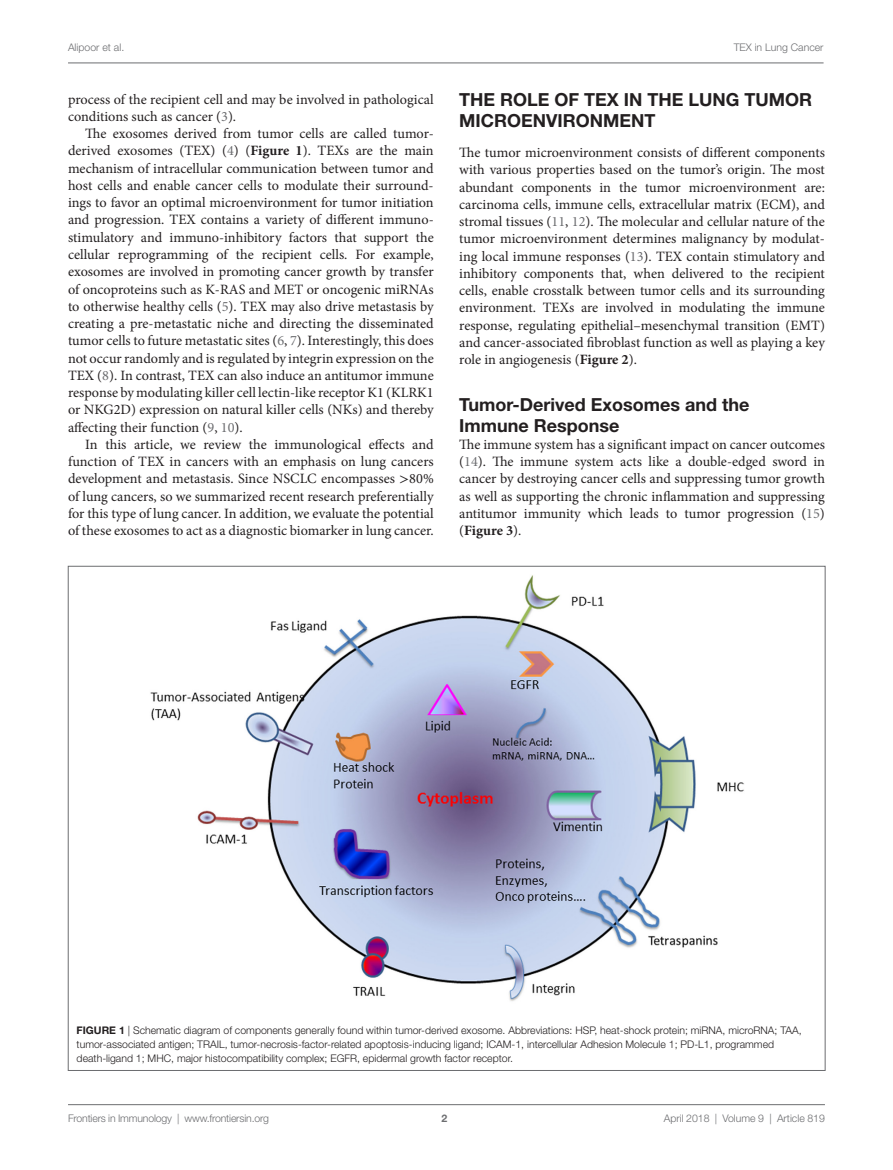
<style>
.page{position:relative;width:893px;height:1170px;background:#fff}
.page>*{position:absolute;margin:0;border:0;box-sizing:border-box;transform-origin:0 0}
.t1{font:700 18px/21px "Helvetica Neue LT Std";color:#231f20}
.t2{font:14.25px/17.2px "Minion Pro";color:#231f20;text-align:justify}
.t3{font:300 10.5px/14.2px "Helvetica Neue LT Std";color:#231f20}
.t4{font:300 10.5px "Helvetica Neue LT Std";color:#6c6d70}
.t5{font:700 10.5px "Helvetica Neue LT Std";color:#6c6d70}
.s1{color:#6c6d70}
.s2{font-weight:700}
.s3{font-family:"STIX General"}
</style>
<div class="page">
<img style="left:150px;top:575px;width:594px;height:426px">
<hr style="left:68px;top:63px;width:756px;height:1px;background:#6c6d70">
<hr style="left:68px;top:1104px;width:757px;height:1px;background:#6c6d70">
<p class="t4" style="left:68px;top:41px;width:58px">Alipoor et al.</p>
<p class="t4" style="left:734px;top:41px;width:91px">TEX in Lung Cancer</p>
<p class="t2" style="left:68px;top:90px;width:367px">process of the recipient cell and may be involved in pathological conditions such as cancer (<span class="s1">3</span>).</p>
<p class="t2" style="left:68px;top:125px;width:367px;text-indent:17px">The exosomes derived from tumor cells are called tumor&shy;derived exosomes (TEX) (<span class="s1">4</span>) (<span class="s2">Figure 1</span>). TEXs are the main mechanism of intracellular communication between tumor and host cells and enable cancer cells to modulate their surround&shy;ings to favor an optimal microenvironment for tumor initiation and progression. TEX contains a variety of different immuno&shy;stimulatory and immuno-inhibitory factors that support the cellular reprogramming of the recipient cells. For example, exosomes are involved in promoting cancer growth by transfer of oncoproteins such as K-RAS and MET or oncogenic miRNAs to otherwise healthy cells (<span class="s1">5</span>). TEX may also drive metastasis by creating a pre-metastatic niche and directing the disseminated tumor cells to future metastatic sites (<span class="s1">6</span>, <span class="s1">7</span>). Interestingly, this does not occur randomly and is regulated by integrin expression on the TEX (<span class="s1">8</span>). In contrast, TEX can also induce an antitumor immune response by modulating killer cell lectin-like receptor K1 (KLRK1 or NKG2D) expression on natural killer cells (NKs) and thereby affecting their function (<span class="s1">9</span>, <span class="s1">10</span>).</p>
<p class="t2" style="left:68px;top:436px;width:367px;text-indent:17px">In this article, we review the immunological effects and function of TEX in cancers with an emphasis on lung cancers development and metastasis. Since NSCLC encompasses <span class="s3">&gt;</span>80% of lung cancers, so we summarized recent research preferentially for this type of lung cancer. In addition, we evaluate the potential of these exosomes to act as a diagnostic biomarker in lung cancer.</p>
<p class="t1" style="left:459px;top:89px;width:355px">THE ROLE OF TEX IN THE LUNG TUMOR<br>MICROENVI RONMENT</p>
<p class="t2" style="left:459px;top:144px;width:367px">The tumor microenvironment consists of different components with various properties based on the tumor’s origin. The most abundant components in the tumor microenvironment are: carcinoma cells, immune cells, extracellular matrix (ECM), and stromal tissues (<span class="s1">11</span>, <span class="s1">12</span>). The molecular and cellular nature of the tumor microenvironment determines malignancy by modulat&shy;ing local immune responses (<span class="s1">13</span>). TEX contain stimulatory and inhibitory components that, when delivered to the recipient cells, enable crosstalk between tumor cells and its surrounding environment. TEXs are involved in modulating the immune response, regulating epithelial–mesenchymal transition (EMT) and cancer-associated fibroblast function as well as playing a key role in angiogenesis (<span class="s2">Figure 2</span>).</p>
<p class="t1" style="left:459px;top:393px;width:292px">Tumor-Derived Exosomes and the<br>Immune Response</p>
<p class="t2" style="left:459px;top:435px;width:367px">The immune system has a significant impact on cancer outcomes (<span class="s1">14</span>). The immune system acts like a double-edged sword in cancer by destroying cancer cells and suppressing tumor growth as well as supporting the chronic inflammation and suppressing antitumor immunity which leads to tumor progression (<span class="s1">15</span>) (<span class="s2">Figure 3</span>).</p>
<p class="t3" style="left:77px;top:1022px;width:726px"><span class="s2">Figure 1</span> | Schematic diagram of components generally found within tumor-derived exosome. Abbreviations: HSP, heat-shock protein; miRNA, microRNA; TAA, tumor-associated antigen; TRAIL, tumor-necrosis-factor-related apoptosis-inducing ligand; ICAM-1, intercellular Adhesion Molecule 1; PD-L1, programmed death-ligand 1; MHC, major histocompatibility complex; EGFR, epidermal growth factor receptor.</p>
<p class="t4" style="left:68px;top:1111px;width:203px">Frontiers in Immunology | www.frontiersin.org</p>
<p class="t4" style="left:664px;top:1111px;width:163px">April 2018 | Volume 9 | Article 819</p>
<p class="t5" style="left:441px;top:1111px;width:7px">2</p>
</div>
